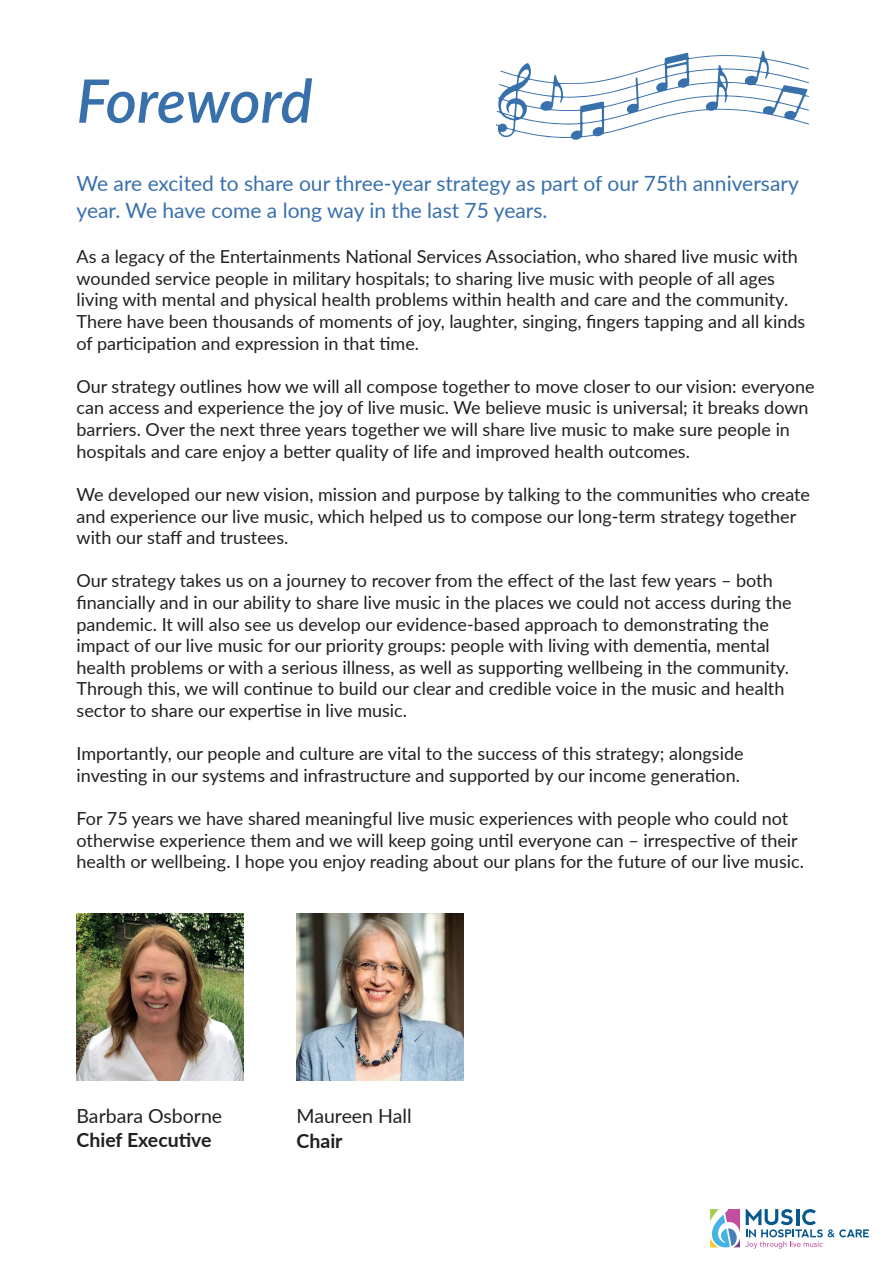
<style>
.page{position:relative;width:893px;height:1263px;background:#fff}
.page>*{position:absolute;margin:0;border:0;box-sizing:border-box;transform-origin:0 0}
.t1{font:italic 600 60px "Lato";letter-spacing:-.005em;color:#3870ac}
.t2{font:21px/27px "Lato";color:#3870ac}
.t3{font:19.5px "Lato";color:#231f20}
.t4{font:700 19.5px "Lato";color:#231f20}
.t5{font:18px/21.6px "Lato";color:#231f20}
</style>
<div class="page">
<img style="left:77px;top:913px;width:167px;height:167px">
<img style="left:297px;top:913px;width:167px;height:167px">
<svg style="left:496px;top:51px;width:313px;height:89px"></svg>
<svg style="left:710px;top:1209px;width:159px;height:39px"></svg>
<h1 class="t1" style="left:77px;top:78px;width:238px">Foreword</h1>
<p class="t2" style="left:77px;top:172px;width:724px">We are excited to share our three-year strategy as part of our 75th anniversary year. We have come a long way in the last 75 years.</p>
<p class="t5" style="left:77px;top:245px;width:730px">As a legacy of the Entertainments Na琀椀onal Services Associa琀椀on, who shared live music with wounded service people in military hospitals; to sharing live music with people of all ages living with mental and physical health problems within health and care and the community.<br>There have been thousands of moments of joy, laughter, singing, 昀椀ngers tapping and all kinds of par琀椀cipa琀椀on and expression in that 琀椀me.</p>
<p class="t5" style="left:77px;top:377px;width:739px">Our strategy outlines how we will all compose together to move closer to our vision: everyone can access and experience the joy of live music. We believe music is universal; it breaks down barriers. Over the next three years together we will share live music to make sure people in hospitals and care enjoy a be琀琀er quality of life and improved health outcomes.</p>
<p class="t5" style="left:77px;top:483px;width:735px">We developed our new vision, mission and purpose by talking to the communi琀椀es who create and experience our live music, which helped us to compose our long-term strategy together with our sta昀昀 and trustees.</p>
<p class="t5" style="left:77px;top:569px;width:717px">Our strategy takes us on a journey to recover from the e昀昀ect of the last few years – both<br>昀椀nancially and in our ability to share live music in the places we could not access during the pandemic. It will also see us develop our evidence-based approach to demonstra琀椀ng the impact of our live music for our priority groups: people with living with demen琀椀a, mental health problems or with a serious illness, as well as suppor琀椀ng wellbeing in the community.<br>Through this, we will con琀椀nue to build our clear and credible voice in the music and health sector to share our exper琀椀se in live music.</p>
<p class="t5" style="left:77px;top:742px;width:669px">Importantly, our people and culture are vital to the success of this strategy; alongside inves琀椀ng in our systems and infrastructure and supported by our income genera琀椀on.</p>
<p class="t5" style="left:77px;top:809px;width:729px">For 75 years we have shared meaningful live music experiences with people who could not otherwise experience them and we will keep going un琀椀l everyone can – irrespec琀椀ve of their health or wellbeing. I hope you enjoy reading about our plans for the future of our live music.</p>
<p class="t3" style="left:77px;top:1109px;width:147px">Barbara Osborne</p>
<p class="t4" style="left:77px;top:1125px;width:137px">Chief Execu琀椀ve</p>
<p class="t3" style="left:297px;top:1109px;width:117px">Maureen Hall</p>
<p class="t4" style="left:297px;top:1134px;width:48px">Chair</p>
</div>
